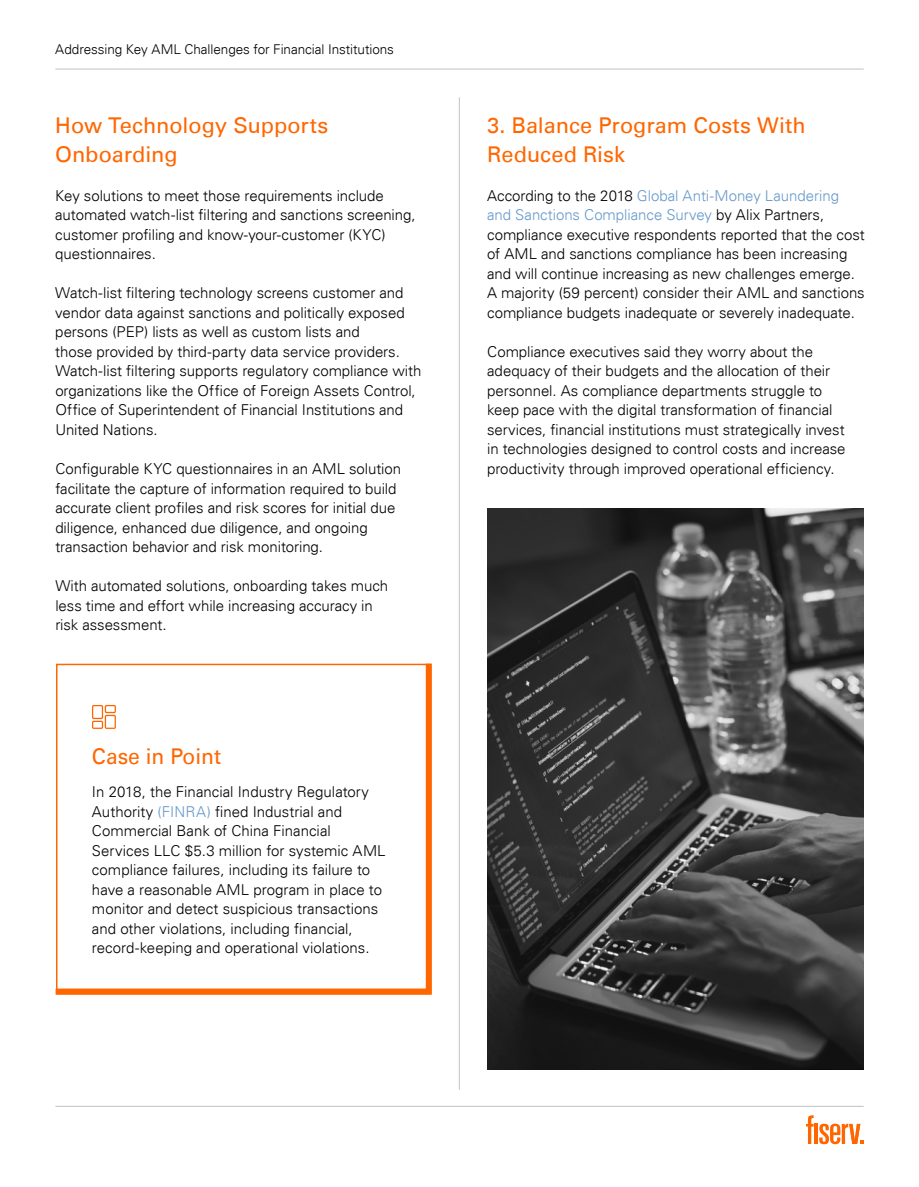
<style>
.page{position:relative;width:919px;height:1187px;background:#fff}
.page>*{position:absolute;margin:0;border:0;box-sizing:border-box;transform-origin:0 0}
.t1{font:21.75px/28.5px "Univers For Fiserv 55";color:#f60}
.t2{font:300 15px/19.5px "Univers For Fiserv 45";letter-spacing:-.005em;color:#000}
.t3{font:300 13.5px "Univers For Fiserv 45";letter-spacing:-.005em;color:#000}
.s1{color:#69c}
</style>
<div class="page">
<svg style="left:819px;top:1123px;width:44px;height:21px"></svg>
<hr style="left:814px;top:1123px;width:3px;height:20px;background:#f60">
<svg style="left:806px;top:1115px;width:7px;height:28px"></svg>
<hr style="left:55px;top:1105px;width:808px;height:1px;background:#c2c2c2">
<hr style="left:459px;top:97px;width:1px;height:992px;background:#c2c2c2">
<hr style="left:55px;top:69px;width:808px;height:1px;background:#c2c2c2">
<svg style="left:55px;top:663px;width:377px;height:332px"></svg>
<svg style="left:91px;top:704px;width:25px;height:25px"></svg>
<img style="left:487px;top:508px;width:376px;height:561px">
<p class="t3" style="left:55px;top:41px;width:340px">Addressing Key AML Challenges for Financial Institutions</p>
<h1 class="t1" style="left:55px;top:111px;width:274px">How Technology Supports<br>Onboarding</h1>
<p class="t2" style="left:55px;top:186px;width:362px">Key solutions to meet those requirements include automated watch-list filtering and sanctions screening, customer profiling and know-your-customer (KYC) questionnaires.</p>
<p class="t2" style="left:55px;top:283px;width:367px">Watch-list filtering technology screens customer and vendor data against sanctions and politically exposed persons (PEP) lists as well as custom lists and<br>those provided by third-party data service providers.<br>Watch‑list filtering supports regulatory compliance with organizations like the Office of Foreign Assets Control, Office of Superintendent of Financial Institutions and United Nations.</p>
<p class="t2" style="left:55px;top:459px;width:347px">Configurable KYC questionnaires in an AML solution facilitate the capture of information required to build accurate client profiles and risk scores for initial due diligence, enhanced due diligence, and ongoing transaction behavior and risk monitoring.</p>
<p class="t2" style="left:55px;top:576px;width:334px">With automated solutions, onboarding takes much less time and effort while increasing accuracy in risk assessment.</p>
<h1 class="t1" style="left:92px;top:742px;width:131px">Case in Point</h1>
<p class="t2" style="left:92px;top:782px;width:295px">In 2018, the Financial Industry Regulatory Authority <span class="s1">(FINRA)</span> fined Industrial and Commercial Bank of China Financial Services LLC $5.3 million for systemic AML compliance failures, including its failure to have a reasonable AML program in place to monitor and detect suspicious transactions and other violations, including financial, record-keeping and operational violations.</p>
<h1 class="t1" style="left:487px;top:111px;width:320px">3. Balance Program Costs With<br>Reduced Risk</h1>
<p class="t2" style="left:487px;top:186px;width:379px">According to the 2018 <span class="s1">Global Anti-Money Laundering and Sanctions Compliance Survey</span> by Alix Partners, compliance executive respondents reported that the cost of AML and sanctions compliance has been increasing and will continue increasing as new challenges emerge.<br>A majority (59 percent) consider their AML and sanctions compliance budgets inadequate or severely inadequate.</p>
<p class="t2" style="left:487px;top:342px;width:360px">Compliance executives said they worry about the adequacy of their budgets and the allocation of their personnel. As compliance departments struggle to keep pace with the digital transformation of financial services, financial institutions must strategically invest in technologies designed to control costs and increase productivity through improved operational efficiency.</p>
</div>
